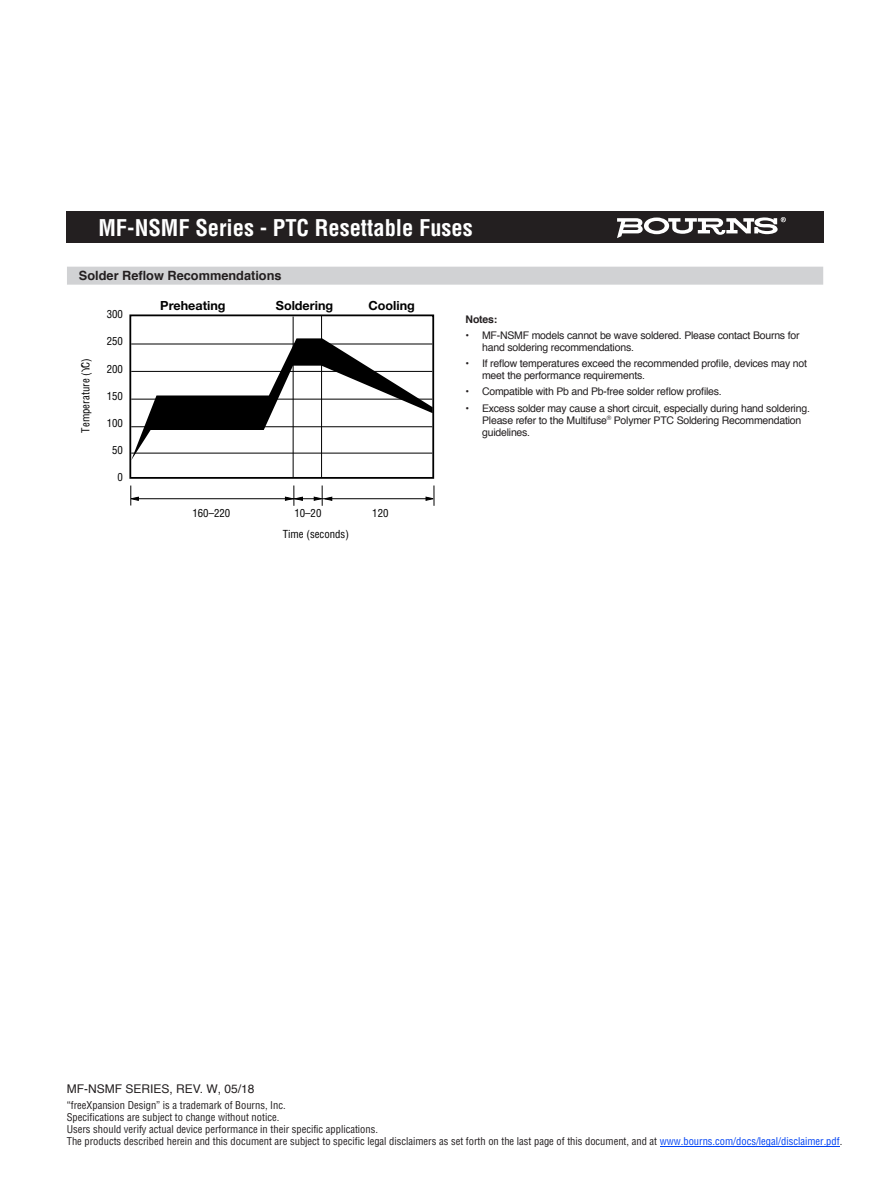
<style>
.page{position:relative;width:891px;height:1188px;background:#fff}
.page>*{position:absolute;margin:0;border:0;box-sizing:border-box;transform-origin:0 0}
.t1{font:700 condensed 22.5px "Helvetica";color:#fff}
.t2{font:700 12.75px "Helvetica";color:#231f20}
.t3{font:700 12.6px "Helvetica Neue";color:#000}
.t4{font:12px "Helvetica";color:#231f20}
.t5{font:condensed 10.8px "Helvetica";color:#000}
.t6{font:10.5px/12px "Helvetica";letter-spacing:-.02em;color:#231f20}
.t7{font:condensed 10.5px/12px "Helvetica";color:#231f20}
.t8{font:700 10.5px "Helvetica";letter-spacing:-.02em;color:#231f20}
.s1{color:#0042f4}
</style>
<div class="page">
<svg style="left:130px;top:486px;width:9px;height:20px"></svg>
<hr style="left:137px;top:498px;width:291px;height:1px;background:#000">
<svg style="left:285px;top:486px;width:18px;height:20px"></svg>
<svg style="left:314px;top:486px;width:18px;height:20px"></svg>
<svg style="left:426px;top:486px;width:9px;height:20px"></svg>
<div style="left:129px;top:314px;width:305px;height:165px;border:2px solid #000"></div>
<hr style="left:293px;top:317px;width:1px;height:161px;background:#000">
<hr style="left:321px;top:316px;width:1px;height:161px;background:#000">
<svg style="left:131px;top:338px;width:302px;height:122px"></svg>
<div style="left:67px;top:267px;width:756px;height:18px;background:#d1d2d4"></div>
<div style="left:67px;top:212px;width:757px;height:31px;background:#231f20"></div>
<svg style="left:617px;top:217px;width:169px;height:21px"></svg>
<hr style="left:660px;top:1146px;width:180px;height:1px;background:#0042f4">
<h1 class="t1" style="left:98px;top:214px;width:376px">MF-NSMF Series - PTC Resettable Fuses</h1>
<p class="t2" style="left:79px;top:265px;width:204px">Solder Reflow Recommendations</p>
<p class="t5" style="left:79px;top:433px;width:76px;rotate:-90deg">Temperature ( C)</p>
<p class="t5" style="left:107px;top:308px;width:18px">300</p>
<p class="t5" style="left:107px;top:335px;width:18px">250</p>
<p class="t5" style="left:107px;top:362px;width:18px">200</p>
<p class="t5" style="left:107px;top:389px;width:18px">150</p>
<p class="t5" style="left:107px;top:416px;width:18px">100</p>
<p class="t5" style="left:112px;top:444px;width:12px">50</p>
<p class="t5" style="left:118px;top:471px;width:7px">0</p>
<p class="t3" style="left:160px;top:295px;width:67px">Preheating</p>
<p class="t3" style="left:276px;top:295px;width:59px">Soldering</p>
<p class="t3" style="left:369px;top:295px;width:48px">Cooling</p>
<p class="t5" style="left:193px;top:506px;width:39px">160–220</p>
<p class="t5" style="left:294px;top:506px;width:28px">10–20</p>
<p class="t5" style="left:283px;top:528px;width:68px">Time (seconds)</p>
<p class="t5" style="left:372px;top:506px;width:18px">120</p>
<p class="t8" style="left:466px;top:311px;width:33px">Notes:</p>
<p class="t6" style="left:482px;top:330px;width:319px;text-indent:-16px">• MF-NSMF models cannot be wave soldered. Please contact Bourns for hand soldering recommendations.</p>
<p class="t6" style="left:482px;top:358px;width:326px;text-indent:-16px">• If reflow temperatures exceed the recommended profile, devices may not meet the performance requirements.</p>
<p class="t6" style="left:466px;top:386px;width:258px">• Compatible with Pb and Pb-free solder reflow profiles.</p>
<p class="t6" style="left:482px;top:402px;width:329px;text-indent:-16px">• Excess solder may cause a short circuit, especially during hand soldering.<br>Please refer to the Multifuse<sup>®</sup> Polymer PTC Soldering Recommendation guidelines.</p>
<p class="t4" style="left:67px;top:1079px;width:189px">MF-NSMF SERIES, REV. W, 05/18</p>
<p class="t7" style="left:67px;top:1099px;width:777px">“freeXpansion Design” is a trademark of Bourns, Inc.<br>Specifications are subject to change without notice.<br>Users should verify actual device performance in their specific applications.<br>The products described herein and this document are subject to specific legal disclaimers as set forth on the last page of this document, and at <span class="s1">www.bourns.com/docs/legal/disclaimer.pdf</span>.</p>
</div>
